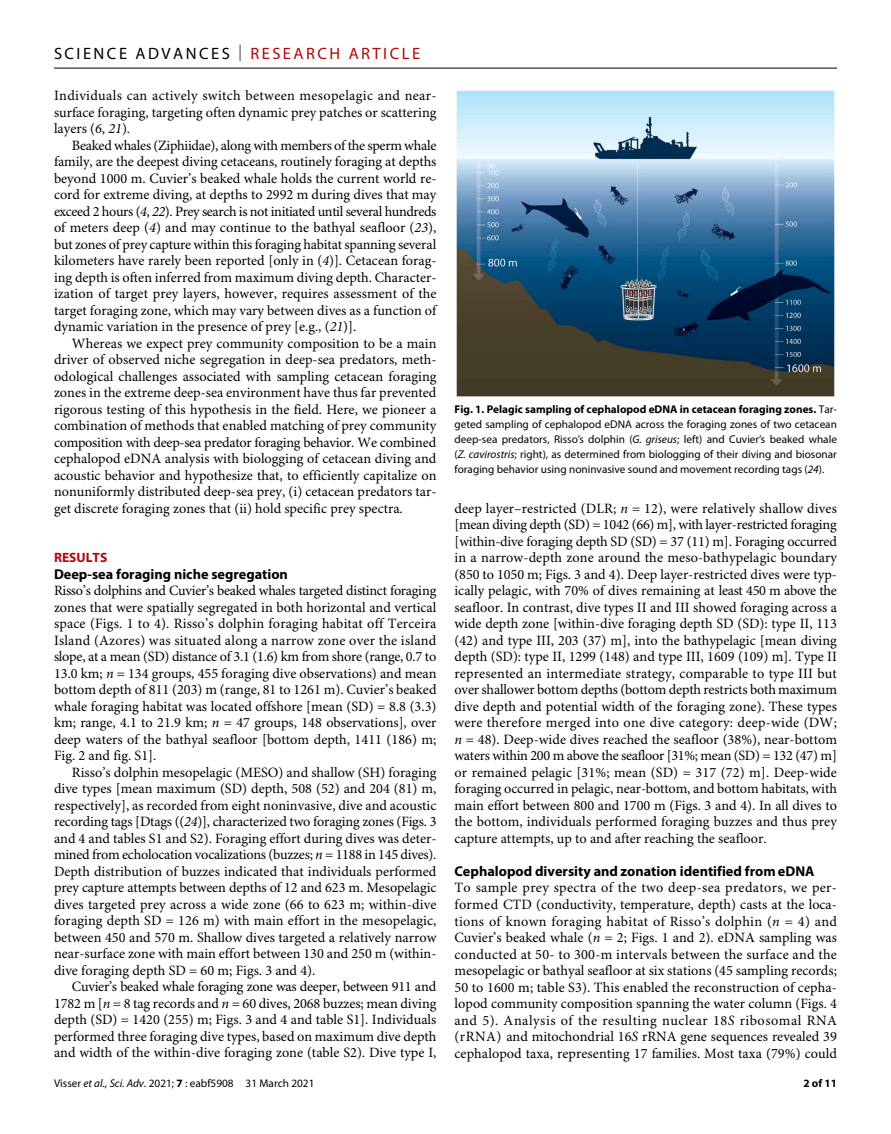
<style>
.page{position:relative;width:891px;height:1134px;background:#fff}
.page>*{position:absolute;margin:0;border:0;box-sizing:border-box;transform-origin:0 0}
.t1{font:16.5px "Myriad Pro";letter-spacing:.15em;color:#000}
.t2{font:14.25px/16.5px "Minion Pro";color:#000;text-align:justify}
.t3{font:700 14.25px "Myriad Pro";color:#000}
.t4{font:700 13.5px "Myriad Pro";color:#b10508}
.t5{font:11.25px/15px "Myriad Pro";color:#000;text-align:justify}
.t6{font:700 11.25px "Myriad Pro";color:#000}
.s1{font-weight:300}
.s2{color:#b10508}
.s3{font-style:italic}
.s4{font-weight:700}
</style>
<div class="page">
<hr style="left:54px;top:68px;width:783px;height:1px;background:#000">
<img style="left:457px;top:90px;width:378px;height:307px">
<p class="t1" style="left:54px;top:40px;width:368px">SCIENCE ADVANCES <span class="s1">|</span> <span class="s2">RESEARCH ARTICLE</span></p>
<p class="t2" style="left:54px;top:89px;width:384px">Individuals can actively switch between mesopelagic and near&shy;surface foraging, targeting often dynamic prey patches or scattering layers (<span class="s3">6</span>, <span class="s3">21</span>).</p>
<p class="t2" style="left:54px;top:138px;width:384px;text-indent:18px">Beaked whales (Ziphiidae), along with members of the sperm whale family, are the deepest diving cetaceans, routinely foraging at depths beyond 1000 m. Cuvier’s beaked whale holds the current world re&shy;cord for extreme diving, at depths to 2992 m during dives that may exceed 2 hours (<span class="s3">4</span>, <span class="s3">22</span>). Prey search is not initiated until several hundreds of meters deep (<span class="s3">4</span>) and may continue to the bathyal seafloor (<span class="s3">23</span>), but zones of prey capture within this foraging habitat spanning several kilometers have rarely been reported [only in (<span class="s3">4</span>)]. Cetacean forag&shy;ing depth is often inferred from maximum diving depth. Character&shy;ization of target prey layers, however, requires assessment of the target foraging zone, which may vary between dives as a function of dynamic variation in the presence of prey [e.g., (<span class="s3">21</span>)].</p>
<p class="t2" style="left:54px;top:336px;width:384px;text-indent:18px">Whereas we expect prey community composition to be a main driver of observed niche segregation in deep-sea predators, meth&shy;odological challenges associated with sampling cetacean foraging zones in the extreme deep-sea environment have thus far prevented rigorous testing of this hypothesis in the field. Here, we pioneer a combination of methods that enabled matching of prey community composition with deep-sea predator foraging behavior. We combined cephalopod eDNA analysis with biologging of cetacean diving and acoustic behavior and hypothesize that, to efficiently capitalize on nonuniformly distributed deep-sea prey, (i) cetacean predators tar&shy;get discrete foraging zones that (ii) hold specific prey spectra.</p>
<p class="t4" style="left:54px;top:547px;width:55px">RESULTS</p>
<p class="t3" style="left:54px;top:562px;width:235px">Deep-sea foraging niche segregation</p>
<p class="t2" style="left:54px;top:584px;width:384px">Risso’s dolphins and Cuvier’s beaked whales targeted distinct foraging zones that were spatially segregated in both horizontal and vertical space (Figs. 1 to 4). Risso’s dolphin foraging habitat off Terceira Island (Azores) was situated along a narrow zone over the island slope, at a mean (SD) distance of 3.1 (1.6) km from shore (range, 0.7 to 13.0 km; <span class="s3">n</span> = 134 groups, 455 foraging dive observations) and mean bottom depth of 811 (203) m (range, 81 to 1261 m). Cuvier’s beaked whale foraging habitat was located offshore [mean (SD) = 8.8 (3.3) km; range, 4.1 to 21.9 km; <span class="s3">n</span> = 47 groups, 148 observations], over deep waters of the bathyal seafloor [bottom depth, 1411 (186) m; Fig. 2 and fig. S1].</p>
<p class="t2" style="left:54px;top:765px;width:384px;text-indent:18px">Risso’s dolphin mesopelagic (MESO) and shallow (SH) foraging dive types [mean maximum (SD) depth, 508 (52) and 204 (81) m, respectively], as recorded from eight noninvasive, dive and acoustic recording tags [Dtags ((<span class="s3">24</span>)], characterized two foraging zones (Figs. 3 and 4 and tables S1 and S2). Foraging effort during dives was deter&shy;mined from echolocation vocalizations (buzzes; <span class="s3">n</span> = 1188 in 145 dives).<br>Depth distribution of buzzes indicated that individuals performed prey capture attempts between depths of 12 and 623 m. Mesopelagic dives targeted prey across a wide zone (66 to 623 m; within-dive foraging depth SD = 126 m) with main effort in the mesopelagic, between 450 and 570 m. Shallow dives targeted a relatively narrow near-surface zone with main effort between 130 and 250 m (within&shy;dive foraging depth SD = 60 m; Figs. 3 and 4).</p>
<p class="t2" style="left:54px;top:980px;width:384px;text-indent:18px">Cuvier’s beaked whale foraging zone was deeper, between 911 and 1782 m [<span class="s3">n</span> = 8 tag records and <span class="s3">n</span> = 60 dives, 2068 buzzes; mean diving depth (SD) = 1420 (255) m; Figs. 3 and 4 and table S1]. Individuals performed three foraging dive types, based on maximum dive depth and width of the within-dive foraging zone (table S2). Dive type I,</p>
<p class="t5" style="left:54px;top:1076px;width:262px">Visser <span class="s3">et al</span>., <span class="s3">Sci. Adv.</span> 2021; <span class="s4">7</span> : eabf5908 31 March 2021</p>
<p class="t5" style="left:454px;top:402px;width:384px"><span class="s4">Fig. 1. Pelagic sampling of cephalopod eDNA in cetacean foraging zones.</span> Tar&shy;geted sampling of cephalopod eDNA across the foraging zones of two cetacean deep-sea predators, Risso’s dolphin (<span class="s3">G. griseus</span>; left) and Cuvier’s beaked whale (<span class="s3">Z. cavirostris</span>; right), as determined from biologging of their diving and biosonar foraging behavior using noninvasive sound and movement recording tags (<span class="s3">24</span>).</p>
<p class="t2" style="left:454px;top:502px;width:384px">deep layer–restricted (DLR; <span class="s3">n</span> = 12), were relatively shallow dives [mean diving depth (SD) = 1042 (66) m], with layer-restricted foraging [within-dive foraging depth SD (SD) = 37 (11) m]. Foraging occurred in a narrow-depth zone around the meso-bathypelagic boundary (850 to 1050 m; Figs. 3 and 4). Deep layer-restricted dives were typ&shy;ically pelagic, with 70% of dives remaining at least 450 m above the seafloor. In contrast, dive types II and III showed foraging across a wide depth zone [within-dive foraging depth SD (SD): type II, 113 (42) and type III, 203 (37) m], into the bathypelagic [mean diving depth (SD): type II, 1299 (148) and type III, 1609 (109) m]. Type II represented an intermediate strategy, comparable to type III but over shallower bottom depths (bottom depth restricts both maximum dive depth and potential width of the foraging zone). These types were therefore merged into one dive category: deep-wide (DW; <span class="s3">n</span> = 48). Deep-wide dives reached the seafloor (38%), near-bottom waters within 200 m above the seafloor [31%; mean (SD) = 132 (47) m] or remained pelagic [31%; mean (SD) = 317 (72) m]. Deep-wide foraging occurred in pelagic, near-bottom, and bottom habitats, with main effort between 800 and 1700 m (Figs. 3 and 4). In all dives to the bottom, individuals performed foraging buzzes and thus prey capture attempts, up to and after reaching the seafloor.</p>
<p class="t3" style="left:454px;top:860px;width:362px">Cephalopod diversity and zonation identified from eDNA</p>
<p class="t2" style="left:454px;top:881px;width:384px">To sample prey spectra of the two deep-sea predators, we per&shy;formed CTD (conductivity, temperature, depth) casts at the loca&shy;tions of known foraging habitat of Risso’s dolphin (<span class="s3">n</span> = 4) and Cuvier’s beaked whale (<span class="s3">n</span> = 2; Figs. 1 and 2). eDNA sampling was conducted at 50- to 300-m intervals between the surface and the mesopelagic or bathyal seafloor at six stations (45 sampling records; 50 to 1600 m; table S3). This enabled the reconstruction of cepha&shy;lopod community composition spanning the water column (Figs. 4 and 5). Analysis of the resulting nuclear 18<span class="s3">S</span> ribosomal RNA (rRNA) and mitochondrial 16<span class="s3">S</span> rRNA gene sequences revealed 39 cephalopod taxa, representing 17 families. Most taxa (79%) could</p>
<p class="t6" style="left:803px;top:1074px;width:35px">2 of 11</p>
</div>
